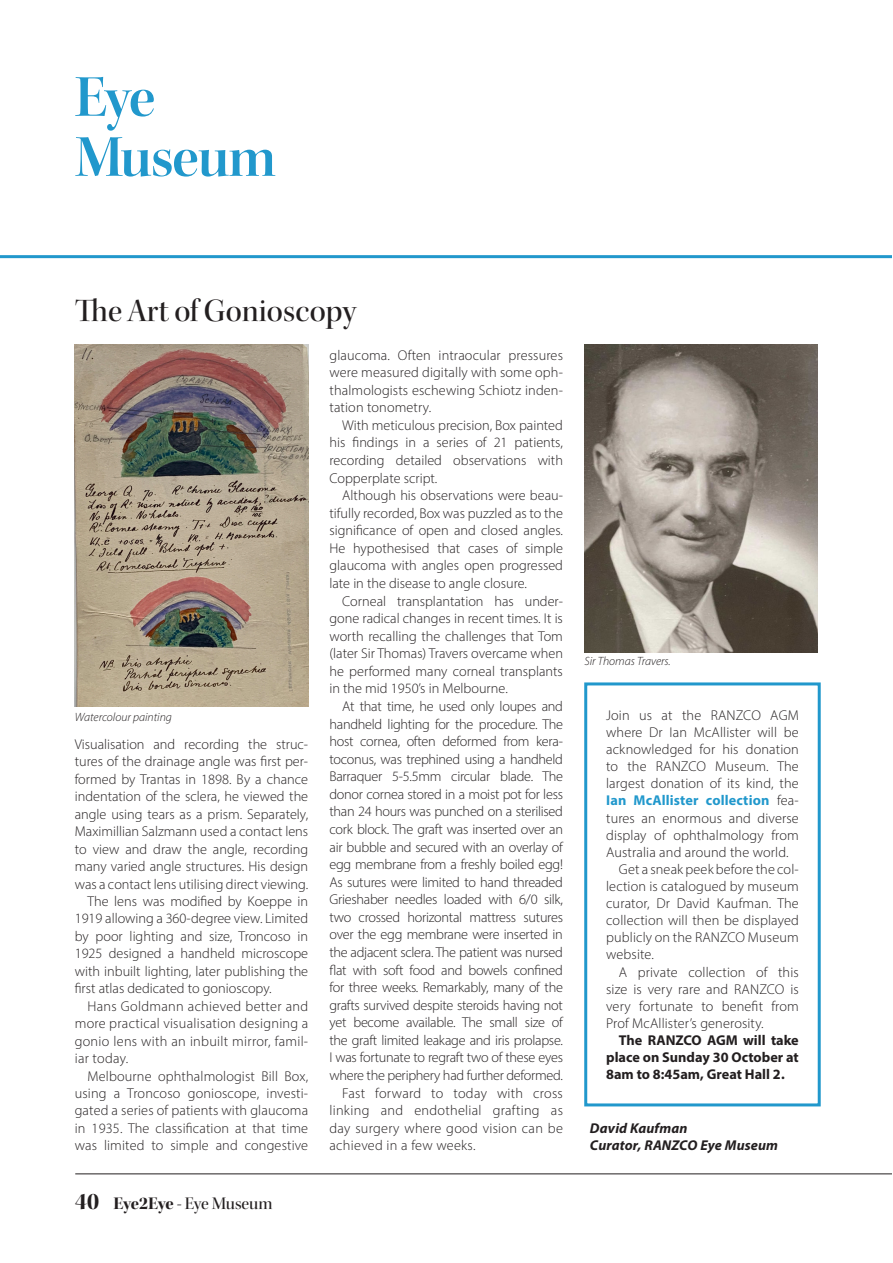
<style>
.page{position:relative;width:893px;height:1263px;background:#fff}
.page>*{position:absolute;margin:0;border:0;box-sizing:border-box;transform-origin:0 0}
.section_headings_ora{font:60px/60px "Kepler Std Semibold Disp";letter-spacing:-.02em;color:#2198cc}
.Black_Article_Headin{font:33px "Kepler Std Medium Disp";color:#231f20}
.Contributors_heading{font:18px "Kepler Std Medium Disp";color:#231f20}
.body_text_para_two{font:300 14.25px/17.5px "Myriad Pro";letter-spacing:.01em;color:#231f20;text-align:justify}
.body_text_para_1{font:300 14.25px/17.4px "Myriad Pro";letter-spacing:.005em;color:#231f20;text-align:justify}
.body_text_para_two-2{font:700 14.25px/17.1px "Myriad Pro";color:#231f20;text-align:justify}
.author{font:italic 700 14.25px "Myriad Pro";letter-spacing:.01em;color:#231f20}
.captions{font:italic 300 12px "Myriad Pro";color:#231f20}
.s1{font-family:"Kepler Std Bold Disp";font-size:24px}
.s2{font-family:"Kepler Std Bold Disp"}
.s3{font-weight:700;color:#2198cc}
</style>
<div class="page">
<hr style="left:75px;top:1173px;width:818px;height:1px;background:#231f20">
<div style="left:584px;top:682px;width:237px;height:424px;border:3px solid #2198cc"></div>
<hr style="left:0;top:255px;width:893px;height:3px;background:#2198cc">
<hr style="left:892px;top:0;width:1px;height:1263px;background:#fff">
<img style="left:75px;top:344px;width:233px;height:363px">
<img style="left:584px;top:344px;width:234px;height:308px">
<p class="section_headings_ora" style="left:75px;top:68px;width:203px">Eye<br>Museum</p>
<p class="Black_Article_Headin" style="left:75px;top:292px;width:283px">The Art of Gonioscopy</p>
<p class="captions" style="left:75px;top:710px;width:99px">Watercolour painting</p>
<p class="body_text_para_1" style="left:75px;top:735px;width:235px">Visualisation and recording the struc&shy;tures of the drainage angle was first per&shy;formed by Trantas in 1898. By a chance indentation of the sclera, he viewed the angle using tears as a prism. Separately, Maximillian Salzmann used a contact lens to view and draw the angle, recording many varied angle structures. His design was a contact lens utilising direct viewing.</p>
<p class="body_text_para_two" style="left:75px;top:892px;width:235px;text-indent:13px">The lens was modified by Koeppe in 1919 allowing a 360-degree view. Limited by poor lighting and size, Troncoso in 1925 designed a handheld microscope with inbuilt lighting, later publishing the first atlas dedicated to gonioscopy.</p>
<p class="body_text_para_two" style="left:75px;top:997px;width:235px;text-indent:13px">Hans Goldmann achieved better and more practical visualisation designing a gonio lens with an inbuilt mirror, famil&shy;iar today.</p>
<p class="body_text_para_two" style="left:75px;top:1067px;width:235px;text-indent:13px">Melbourne ophthalmologist Bill Box, using a Troncoso gonioscope, investi&shy;gated a series of patients with glaucoma in 1935. The classification at that time was limited to simple and congestive</p>
<p class="Contributors_heading" style="left:75px;top:1193px;width:199px"><span class="s1">40</span> <span class="s2">Eye2Eye</span> - Eye Museum</p>
<p class="body_text_para_two" style="left:329px;top:346px;width:235px">glaucoma. Often intraocular pressures were measured digitally with some oph&shy;thalmologists eschewing Schiotz inden&shy;tation tonometry.</p>
<p class="body_text_para_two" style="left:329px;top:416px;width:235px;text-indent:13px">With meticulous precision, Box painted his findings in a series of 21 patients, recording detailed observations with Copperplate script.</p>
<p class="body_text_para_two" style="left:329px;top:486px;width:235px;text-indent:13px">Although his observations were beau&shy;tifully recorded, Box was puzzled as to the significance of open and closed angles.<br>He hypothesised that cases of simple glaucoma with angles open progressed late in the disease to angle closure.</p>
<p class="body_text_para_two" style="left:329px;top:592px;width:235px;text-indent:13px">Corneal transplantation has under&shy;gone radical changes in recent times. It is worth recalling the challenges that Tom (later Sir Thomas) Travers overcame when he performed many corneal transplants in the mid 1950’s in Melbourne.</p>
<p class="body_text_para_two" style="left:329px;top:697px;width:235px;text-indent:13px">At that time, he used only loupes and handheld lighting for the procedure. The host cornea, often deformed from kera&shy;toconus, was trephined using a handheld Barraquer 5-5.5mm circular blade. The donor cornea stored in a moist pot for less than 24 hours was punched on a sterilised cork block. The graft was inserted over an air bubble and secured with an overlay of egg membrane from a freshly boiled egg!<br>As sutures were limited to hand threaded Grieshaber needles loaded with 6/0 silk, two crossed horizontal mattress sutures over the egg membrane were inserted in the adjacent sclera. The patient was nursed flat with soft food and bowels confined for three weeks. Remarkably, many of the grafts survived despite steroids having not yet become available. The small size of the graft limited leakage and iris prolapse.<br>I was fortunate to regraft two of these eyes where the periphery had further deformed.</p>
<p class="body_text_para_two" style="left:329px;top:1084px;width:235px;text-indent:13px">Fast forward to today with cross linking and endothelial grafting as day surgery where good vision can be achieved in a few weeks.</p>
<p class="captions" style="left:584px;top:654px;width:88px">Sir Thomas Travers.</p>
<p class="body_text_para_1" style="left:606px;top:706px;width:194px">Join us at the RANZCO AGM where Dr Ian McAllister will be acknowledged for his donation to the RANZCO Museum. The largest donation of its kind, the <span class="s3">Ian McAllister collection</span> fea&shy;tures an enormous and diverse display of ophthalmology from Australia and around the world.</p>
<p class="body_text_para_two" style="left:606px;top:860px;width:194px;line-height:17.1px;text-indent:13px">Get a sneak peek before the col&shy;lection is catalogued by museum curator, Dr David Kaufman. The collection will then be displayed publicly on the RANZCO Museum website.</p>
<p class="body_text_para_two" style="left:606px;top:963px;width:194px;line-height:17.1px;text-indent:13px">A private collection of this size is very rare and RANZCO is very fortunate to benefit from Prof McAllister’s generosity.</p>
<p class="body_text_para_two-2" style="left:606px;top:1031px;width:194px;text-indent:13px">The RANZCO AGM will take place on Sunday 30 October at 8am to 8:45am, Great Hall 2.</p>
<p class="author" style="left:590px;top:1119px;width:99px">David Kaufman</p>
<p class="author" style="left:590px;top:1136px;width:190px">Curator, RANZCO Eye Museum</p>
</div>
